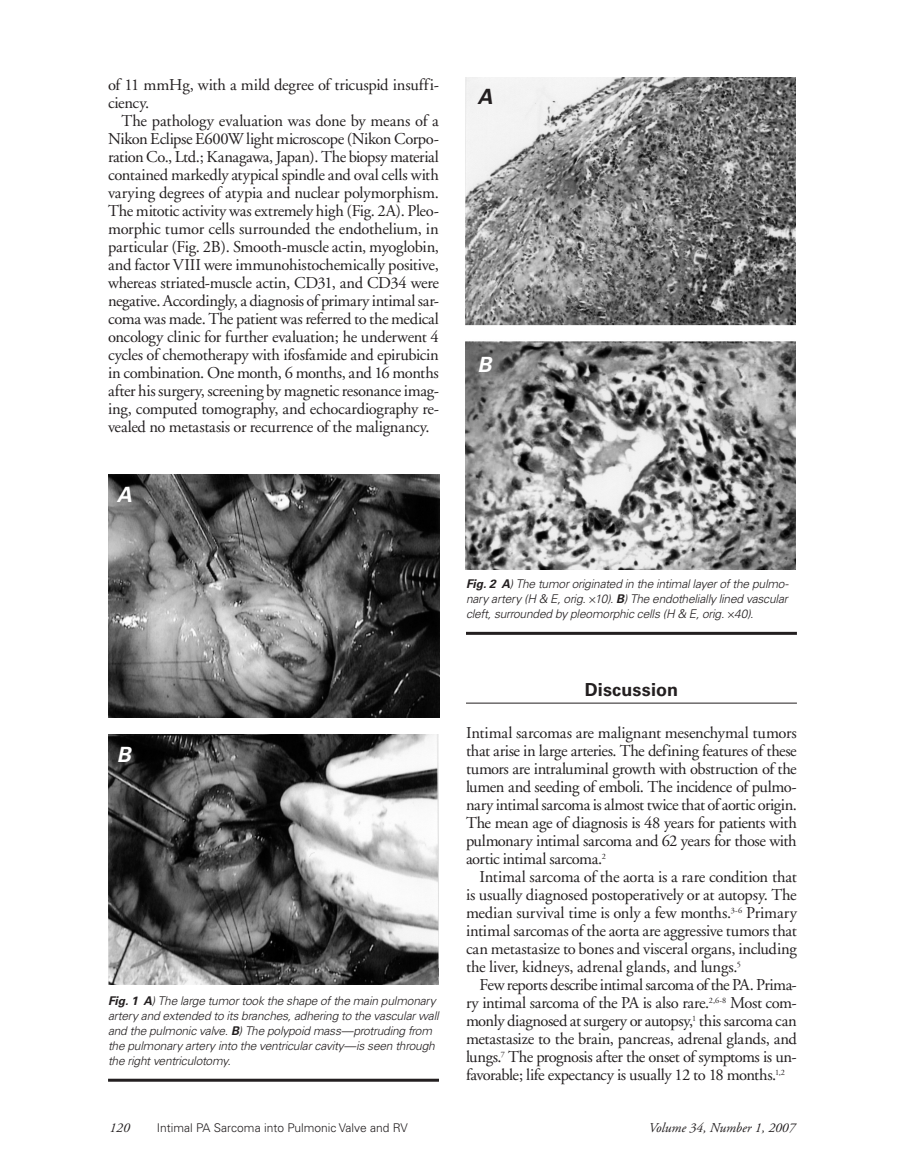
<style>
.page{position:relative;width:905px;height:1175px;background:#fff}
.page>*{position:absolute;margin:0;border:0;box-sizing:border-box;transform-origin:0 0}
.Tables{font:italic 700 21px "Univers LT";color:#fff}
.Tables-2{font:italic 700 21px "Univers LT";color:#231f20}
.Subtitles_one_column{font:700 18px "Univers LT";letter-spacing:.01em;color:#231f20}
.Body_text{font:16.5px/18px "Adobe Garamond";letter-spacing:-.02em;color:#231f20;text-align:justify}
.t1{font:italic 13.5px "Adobe Garamond";color:#231f20}
.Captions{font:italic 300 12px/15px "Univers LT";letter-spacing:-.015em;color:#231f20}
.t2{font:300 12px "Univers LT";color:#231f20}
.s1{font-weight:700}
.s2{font-style:normal}
</style>
<div class="page">
<hr style="left:466px;top:702px;width:330px;height:1px;background:#231f20">
<img style="left:108px;top:474px;width:331px;height:243px">
<img style="left:108px;top:734px;width:330px;height:250px">
<hr style="left:108px;top:1078px;width:331px;height:3px;background:#231f20">
<img style="left:465px;top:78px;width:330px;height:491px">
<hr style="left:466px;top:632px;width:330px;height:3px;background:#231f20">
<p class="Body_text" style="left:108px;top:76px;width:326px">of 11 mmHg, with a mild degree of tricuspid insuffi-- ciency.</p>
<p class="Body_text" style="left:108px;top:112px;width:332px;text-indent:13px">The pathology evaluation was done by means of a Nikon Eclipse E600W light microscope (Nikon Corpo&shy;ration Co., Ltd.; Kanagawa, Japan). The biopsy material contained markedly atypical spindle and oval cells with varying degrees of atypia and nuclear polymorphism.<br>The mitotic activity was extremely high (Fig. 2A). Pleo&shy;morphic tumor cells surrounded the endothelium, in particular (Fig. 2B). Smooth-muscle actin, myoglobin, and factor VIII were immunohistochemically positive, whereas striated-muscle actin, CD31, and CD34 were negative. Accordingly, a diagnosis of primary intimal sar&shy;coma was made. The patient was referred to the medical oncology clinic for further evaluation; he underwent 4 cycles of chemotherapy with ifosfamide and epirubicin in combination. One month, 6 months, and 16 months after his surgery, screening by magnetic resonance imag&shy;ing, computed tomography, and echocardiography re&shy;vealed no metastasis or recurrence of the malignancy.</p>
<p class="Tables" style="left:117px;top:482px;width:17px">A</p>
<p class="Tables-2" style="left:477px;top:84px;width:17px">A</p>
<p class="Tables" style="left:477px;top:352px;width:16px">B</p>
<p class="Tables" style="left:117px;top:742px;width:16px">B</p>
<p class="Captions" style="left:108px;top:993px;width:332px"><span class="s1">Fig. 1 A</span>) The large tumor took the shape of the main pulmonary artery and extended to its branches, adhering to the vascular wall and the pulmonic valve. <span class="s1">B</span>) The polypoid mass—protruding from the pulmonary artery into the ventricular cavity—is seen through the right ventriculotomy.</p>
<p class="Captions" style="left:466px;top:576px;width:324px;text-align:justify"><span class="s1">Fig. 2 A</span>) The tumor originated in the intimal layer of the pulmo&shy;nary artery (H &amp; E, orig. <span class="s2">×</span>10). <span class="s1">B</span>) The endothelially lined vascular cleft, surrounded by pleomorphic cells (H &amp; E, orig. <span class="s2">×</span>40).</p>
<p class="Subtitles_one_column" style="left:584px;top:678px;width:95px">Discussion</p>
<p class="Body_text" style="left:466px;top:724px;width:332px">Intimal sarcomas are malignant mesenchymal tumors that arise in large arteries. The defining features of these tumors are intraluminal growth with obstruction of the lumen and seeding of emboli. The incidence of pulmo&shy;nary intimal sarcoma is almost twice that of aortic origin.<br>The mean age of diagnosis is 48 years for patients with pulmonary intimal sarcoma and 62 years for those with aortic intimal sarcoma.<sup>2</sup></p>
<p class="Body_text" style="left:466px;top:868px;width:332px;text-indent:13px">Intimal sarcoma of the aorta is a rare condition that is usually diagnosed postoperatively or at autopsy. The median survival time is only a few months.<sup>3-6</sup> Primary intimal sarcomas of the aorta are aggressive tumors that can metastasize to bones and visceral organs, including the liver, kidneys, adrenal glands, and lungs.<sup>5</sup></p>
<p class="Body_text" style="left:466px;top:976px;width:332px;text-indent:13px">Few reports describe intimal sarcoma of the PA. Prima&shy;ry intimal sarcoma of the PA is also rare.<sup>2,6-8</sup> Most com&shy;monly diagnosed at surgery or autopsy,<sup>1</sup> this sarcoma can metastasize to the brain, pancreas, adrenal glands, and lungs.<sup>7</sup> The prognosis after the onset of symptoms is un&shy;favorable; life expectancy is usually 12 to 18 months.<sup>1,2</sup></p>
<p class="t1" style="left:110px;top:1120px;width:22px">120</p>
<p class="t2" style="left:157px;top:1120px;width:252px">Intimal PA Sarcoma into Pulmonic Valve and RV</p>
<p class="t1" style="left:649px;top:1120px;width:148px">Volume 34, Number 1, 2007</p>
</div>
